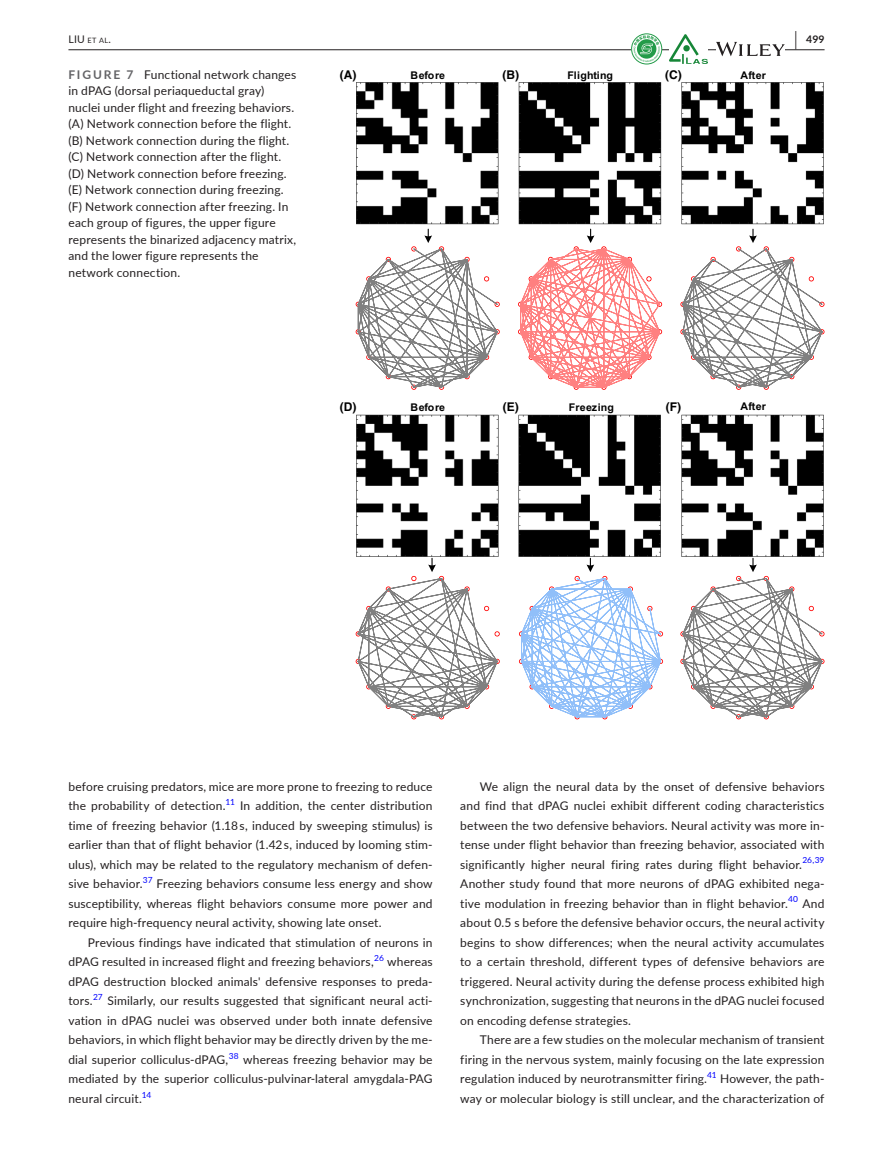
<style>
.page{position:relative;width:893px;height:1174px;background:#fff}
.page>*{position:absolute;margin:0;border:0;box-sizing:border-box;transform-origin:0 0}
.t1{font:12px/19.5px "Lato";letter-spacing:.015em;color:#231f20;text-align:justify}
.t2{font:700 12px "Helvetica";color:#000}
.t3{font:700 10.65px "Arial";letter-spacing:.005em;color:#000}
.t4{font:10.5px "Lato";color:#231f20}
.t5{font:700 10.5px "Lato";color:#231f20}
.t6{font:8.4px "Lato";letter-spacing:.005em;color:#00f}
.s1{font-size:7.35px}
.s2{font-size:19.5px}
.s3{font-weight:700;color:#636366}
</style>
<div class="page">
<hr style="left:68px;top:49px;width:756px;height:1px;background:#231f20">
<svg style="left:631px;top:34px;width:31px;height:30px"></svg>
<svg style="left:632px;top:34px;width:30px;height:30px"></svg>
<div style="left:631px;top:34px;width:31px;height:30px;border:1px solid #239b49;border-radius:50%"></div>
<svg style="left:634px;top:35px;width:26px;height:27px"></svg>
<img style="left:669px;top:34px;width:39px;height:30px">
<svg style="left:716px;top:42px;width:69px;height:14px"></svg>
<img style="left:356px;top:83px;width:468px;height:473px">
<svg style="left:356px;top:229px;width:144px;height:161px"></svg>
<svg style="left:518px;top:229px;width:144px;height:161px"></svg>
<svg style="left:680px;top:229px;width:144px;height:161px"></svg>
<svg style="left:356px;top:558px;width:144px;height:161px"></svg>
<svg style="left:519px;top:558px;width:144px;height:161px"></svg>
<svg style="left:680px;top:558px;width:144px;height:161px"></svg>
<p class="t4" style="left:68px;top:31px;width:44px">LIU <span class="s1">et al</span>.</p>
<p class="t5" style="left:795px;top:31px;width:31px"><span class="s2">|</span> 499</p>
<p class="t1" style="left:68px;top:66px;width:229px;line-height:16.5px;text-align:left"><span class="s3">FIGURE 7</span> Functional network changes in dPAG (dorsal periaqueductal gray) nuclei under flight and freezing behaviors. (A) Network connection before the flight. (B) Network connection during the flight. (C) Network connection after the flight. (D) Network connection before freezing. (E) Network connection during freezing. (F) Network connection after freezing. In each group of figures, the upper figure represents the binarized adjacency matrix, and the lower figure represents the network connection.</p>
<p class="t2" style="left:340px;top:68px;width:18px">(A)</p>
<p class="t2" style="left:502px;top:68px;width:18px">(B)</p>
<p class="t3" style="left:567px;top:68px;width:47px">Flighting</p>
<p class="t2" style="left:665px;top:68px;width:18px">(C)</p>
<p class="t3" style="left:411px;top:68px;width:36px">Before</p>
<p class="t3" style="left:740px;top:68px;width:27px">After</p>
<p class="t2" style="left:340px;top:400px;width:18px">(D)</p>
<p class="t2" style="left:503px;top:400px;width:17px">(E)</p>
<p class="t2" style="left:666px;top:400px;width:17px">(F)</p>
<p class="t3" style="left:411px;top:400px;width:36px">Before</p>
<p class="t3" style="left:569px;top:400px;width:47px">Freezing</p>
<p class="t3" style="left:740px;top:399px;width:27px">After</p>
<p class="t1" style="left:68px;top:776px;width:366px">before cruising predators, mice are more prone to freezing to reduce the probability of detection.</p>
<p class="t6" style="left:225px;top:796px;width:11px">11</p>
<p class="t1" style="left:68px;top:795px;width:366px;text-indent:172px">In addition, the center distribution time of freezing behavior (1.18 s, induced by sweeping stimulus) is earlier than that of flight behavior (1.42 s, induced by looming stim&shy;ulus), which may be related to the regulatory mechanism of defen&shy;sive behavior.</p>
<p class="t6" style="left:143px;top:874px;width:11px">37</p>
<p class="t1" style="left:68px;top:873px;width:366px;text-indent:88px">Freezing behaviors consume less energy and show susceptibility, whereas flight behaviors consume more power and require high-frequency neural activity, showing late onset.</p>
<p class="t1" style="left:68px;top:932px;width:366px;text-indent:20px">Previous findings have indicated that stimulation of neurons in dPAG resulted in increased flight and freezing behaviors,</p>
<p class="t6" style="left:374px;top:952px;width:11px">26</p>
<p class="t1" style="left:68px;top:951px;width:366px;text-indent:319px">whereas dPAG destruction blocked animals' defensive responses to preda&shy;tors.<sup>27</sup> Similarly, our results suggested that significant neural acti&shy;vation in dPAG nuclei was observed under both innate defensive behaviors, in which flight behavior may be directly driven by the me&shy;dial superior colliculus-dPAG,<sup>38</sup> whereas freezing behavior may be mediated by the superior colliculus-pulvinar-lateral amygdala-PAG neural circuit.<sup>14</sup></p>
<p class="t1" style="left:460px;top:776px;width:366px;text-indent:20px">We align the neural data by the onset of defensive behaviors and find that dPAG nuclei exhibit different coding characteristics between the two defensive behaviors. Neural activity was more in&shy;tense under flight behavior than freezing behavior, associated with significantly higher neural firing rates during flight behavior.</p>
<p class="t6" style="left:802px;top:854px;width:24px">26,39</p>
<p class="t1" style="left:460px;top:873px;width:366px">Another study found that more neurons of dPAG exhibited nega&shy;tive modulation in freezing behavior than in flight behavior.</p>
<p class="t6" style="left:788px;top:893px;width:12px">40</p>
<p class="t1" style="left:460px;top:893px;width:366px;text-indent:342px">And about 0.5 s before the defensive behavior occurs, the neural activity begins to show differences; when the neural activity accumulates to a certain threshold, different types of defensive behaviors are triggered. Neural activity during the defense process exhibited high synchronization, suggesting that neurons in the dPAG nuclei focused on encoding defense strategies.</p>
<p class="t1" style="left:460px;top:1029px;width:366px;text-indent:20px">There are a few studies on the molecular mechanism of transient firing in the nervous system, mainly focusing on the late expression regulation induced by neurotransmitter firing.<sup>41</sup> However, the path&shy;way or molecular biology is still unclear, and the characterization of</p>
</div>
